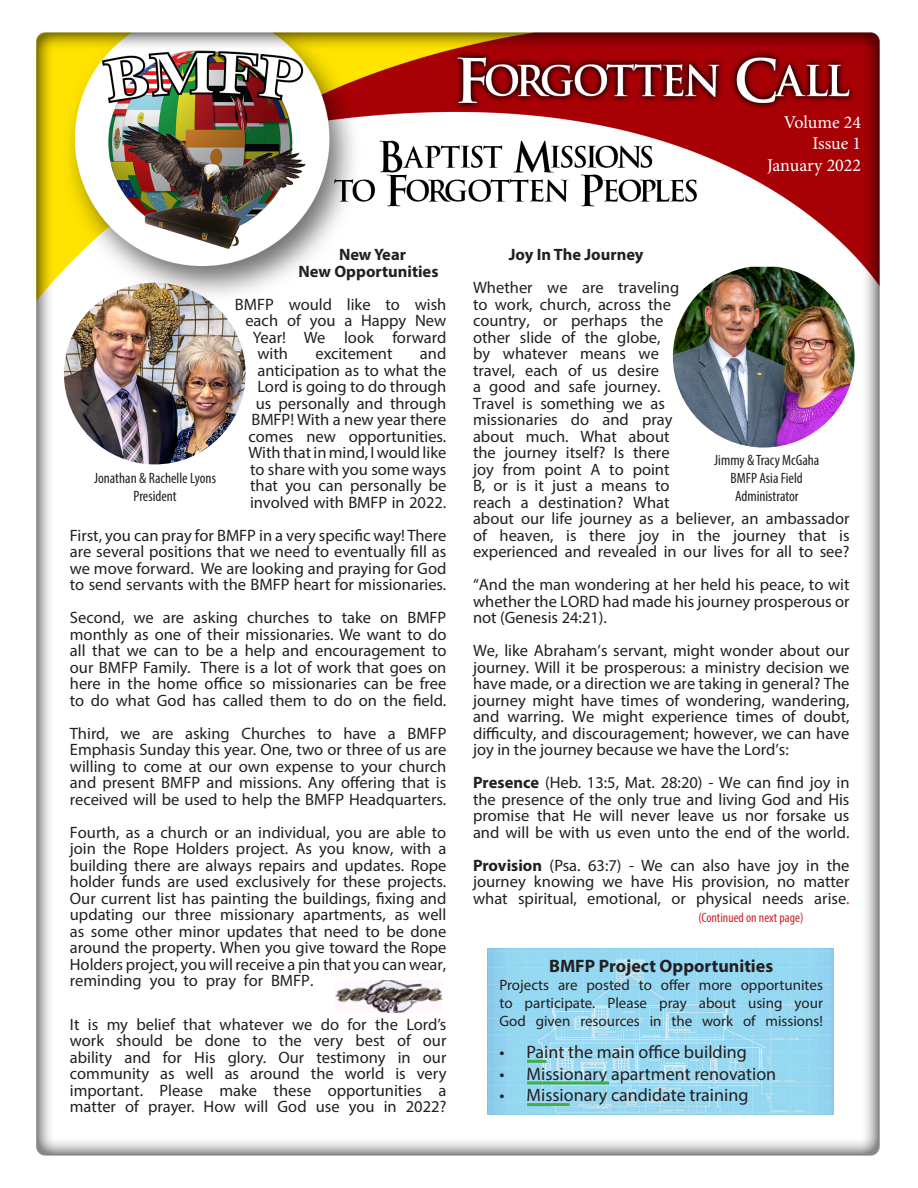
<style>
.page{position:relative;width:918px;height:1188px;background:#fff}
.page>*{position:absolute;margin:0;border:0;box-sizing:border-box;transform-origin:0 0}
.t1{font:18px "Myriad Pro";color:#231f20}
.t2{font:18px "Minion Pro";letter-spacing:-.005em;color:#fff}
.t3{font:700 18px "Myriad Pro";color:#231f20}
.t4{font:16.5px/16.5px "Myriad Pro";color:#231f20;text-align:justify}
.t5{font:700 16.5px "Myriad Pro";color:#231f20}
.t6{font:15px/18px "Myriad Pro";color:#231f20;text-align:justify}
.t7{font:condensed 15px/18px "Myriad Pro";color:#231f20;text-align:center}
.t8{font:condensed 13.5px "Myriad Pro";color:#d1232a}
.s1{font-weight:700}
.s2{color:#d1232a}
</style>
<div class="page">
<img style="left:36px;top:32px;width:844px;height:1124px">
<img style="left:64px;top:283px;width:182px;height:181px;border-radius:91px">
<img style="left:673px;top:267px;width:182px;height:181px">
<img style="left:487px;top:949px;width:347px;height:166px">
<hr style="left:527px;top:1060px;width:19px;height:3px;background:#40ae49">
<hr style="left:527px;top:1103px;width:43px;height:3px;background:#40ae49">
<hr style="left:527px;top:1081px;width:82px;height:3px;background:#40ae49">
<img style="left:336px;top:981px;width:107px;height:32px">
<p class="t2" style="left:784px;top:110px;width:79px">Volume 24</p>
<p class="t2" style="left:813px;top:131px;width:50px">Issue 1</p>
<p class="t2" style="left:767px;top:153px;width:96px">January 2022</p>
<p class="t5" style="left:339px;top:244px;width:68px">New Year</p>
<p class="t5" style="left:299px;top:260px;width:141px">New Opportunities</p>
<p class="t4" style="left:235px;top:296px;width:213px">BMFP would like to wish</p>
<p class="t4" style="left:245px;top:312px;width:202px">each of you a Happy New</p>
<p class="t4" style="left:253px;top:329px;width:195px">Year! We look forward</p>
<p class="t4" style="left:257px;top:345px;width:32px">with</p>
<p class="t4" style="left:315px;top:345px;width:79px">excitement</p>
<p class="t4" style="left:249px;top:345px;width:199px;text-align:right">and<br>anticipation as to what the<br>Lord is going to do through us personally and through<br>BMFP! With a new year there comes new opportunities.<br>With that in mind, I would like to share with you some ways that you can personally be involved with BMFP in 2022.</p>
<p class="t4" style="left:70px;top:527px;width:378px">First, you can pray for BMFP in a very specific way! There are several positions that we need to eventually fill as we move forward. We are looking and praying for God to send servants with the BMFP heart for missionaries.</p>
<p class="t4" style="left:70px;top:609px;width:378px">Second, we are asking churches to take on BMFP monthly as one of their missionaries. We want to do all that we can to be a help and encouragement to our BMFP Family. There is a lot of work that goes on here in the home office so missionaries can be free to do what God has called them to do on the field.</p>
<p class="t4" style="left:70px;top:725px;width:378px">Third, we are asking Churches to have a BMFP Emphasis Sunday this year. One, two or three of us are willing to come at our own expense to your church and present BMFP and missions. Any offering that is received will be used to help the BMFP Headquarters.</p>
<p class="t4" style="left:70px;top:824px;width:378px">Fourth, as a church or an individual, you are able to join the Rope Holders project. As you know, with a building there are always repairs and updates. Rope holder funds are used exclusively for these projects.<br>Our current list has painting the buildings, fixing and updating our three missionary apartments, as well as some other minor updates that need to be done around the property. When you give toward the Rope Holders project, you will receive a pin that you can wear, reminding you to pray for BMFP.</p>
<p class="t4" style="left:70px;top:1016px;width:378px">It is my belief that whatever we do for the Lord’s work should be done to the very best of our ability and for His glory. Our testimony in our community as well as around the world is very important. Please make these opportunities a matter of prayer. How will God use you in 2022?</p>
<p class="t7" style="left:94px;top:469px;width:123px">Jonathan &amp; Rachelle Lyons</p>
<p class="t7" style="left:134px;top:487px;width:45px">President</p>
<p class="t5" style="left:509px;top:244px;width:136px">Joy In The Journey</p>
<p class="t4" style="left:473px;top:279px;width:378px;text-align:left">Whether we are traveling<br>to work, church, across the<br>country, or perhaps the<br>other slide of the globe,<br>by whatever means we<br>travel, each of us desire<br>a good and safe journey.<br>Travel is something we as<br>missionaries do and pray<br>about much. What about<br>the journey itself? Is there<br>joy from point A to point<br>B, or is it just a means to<br>reach a destination? What<br>about our life journey as a believer, an ambassador of heaven, is there joy in the journey that is experienced and revealed in our lives for all to see?</p>
<p class="t4" style="left:473px;top:576px;width:378px">“And the man wondering at her held his peace, to wit whether the LORD had made his journey prosperous or not (Genesis 24:21).</p>
<p class="t4" style="left:473px;top:642px;width:378px">We, like Abraham’s servant, might wonder about our journey. Will it be prosperous: a ministry decision we have made, or a direction we are taking in general? The journey might have times of wondering, wandering, and warring. We might experience times of doubt, difficulty, and discouragement; however, we can have joy in the journey because we have the Lord’s:</p>
<p class="t4" style="left:473px;top:774px;width:378px"><span class="s1">Presence</span> (Heb. 13:5, Mat. 28:20) - We can find joy in the presence of the only true and living God and His promise that He will never leave us nor forsake us and will be with us even unto the end of the world.</p>
<p class="t4" style="left:473px;top:857px;width:378px"><span class="s1">Provision</span> (Psa. 63:7) - We can also have joy in the journey knowing we have His provision, no matter what spiritual, emotional, or physical needs arise<span class="s2">.</span></p>
<p class="t7" style="left:714px;top:451px;width:107px">Jimmy &amp; Tracy McGaha<br>BMFP Asia Field<br>Administrator</p>
<p class="t8" style="left:698px;top:910px;width:107px">(Continued on next page)</p>
<p class="t3" style="left:549px;top:954px;width:226px">BMFP Project Opportunities</p>
<p class="t6" style="left:499px;top:976px;width:325px">Projects are posted to offer more opportunites to participate. Please pray about using your God given resources in the work of missions!</p>
<p class="t1" style="left:499px;top:1041px;width:249px">• Paint the main office building</p>
<p class="t1" style="left:499px;top:1063px;width:278px">• Missionary apartment renovation</p>
<p class="t1" style="left:499px;top:1084px;width:250px">• Missionary candidate training</p>
</div>
